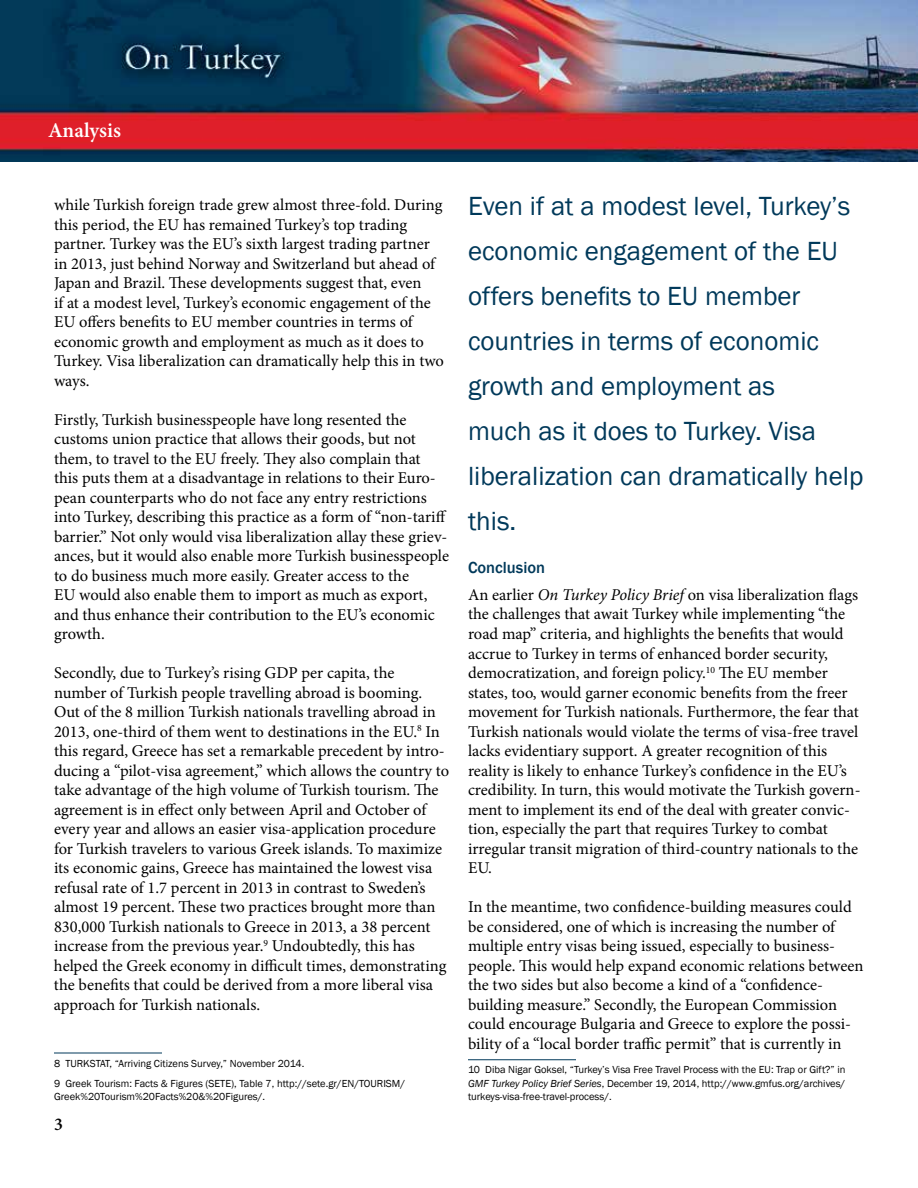
<style>
.page{position:relative;width:918px;height:1188px;background:#fff}
.page>*{position:absolute;margin:0;border:0;box-sizing:border-box;transform-origin:0 0}
.t1{font:27px/45px "Franklin Gothic";color:#00395a}
.t2{font:600 21px "Minion Pro";color:#fff}
.t3{font:600 18px "Minion Pro";color:#000}
.t4{font:16.5px/19.5px "Minion Pro";color:#000}
.t5{font:500 16.5px "Franklin Gothic";color:#00395a}
.t6{font:10.5px/13.5px "Franklin Gothic";color:#000}
.s1{font-style:italic}
</style>
<div class="page">
<img style="left:0;top:0;width:918px;height:162px">
<hr style="left:54px;top:1053px;width:108px;height:1px;background:#00395a">
<hr style="left:468px;top:1059px;width:108px;height:1px;background:#00395a">
<p class="t2" style="left:48px;top:116px;width:75px">Analysis</p>
<p class="t4" style="left:54px;top:195px;width:392px">while Turkish foreign trade grew almost three-fold. During this period, the EU has remained Turkey’s top trading partner. Turkey was the EU’s sixth largest trading partner in 2013, just behind Norway and Switzerland but ahead of Japan and Brazil. These developments suggest that, even<br>if at a modest level, Turkey’s economic engagement of the EU offers benefits to EU member countries in terms of economic growth and employment as much as it does to Turkey. Visa liberalization can dramatically help this in two ways.</p>
<p class="t4" style="left:54px;top:410px;width:397px">Firstly, Turkish businesspeople have long resented the customs union practice that allows their goods, but not them, to travel to the EU freely. They also complain that<br>this puts them at a disadvantage in relations to their Euro&shy;pean counterparts who do not face any entry restrictions into Turkey, describing this practice as a form of “non-tariff barrier.” Not only would visa liberalization allay these griev&shy;ances, but it would also enable more Turkish businesspeople to do business much more easily. Greater access to the<br>EU would also enable them to import as much as export, and thus enhance their contribution to the EU’s economic growth.</p>
<p class="t4" style="left:54px;top:663px;width:397px">Secondly, due to Turkey’s rising GDP per capita, the number of Turkish people travelling abroad is booming.<br>Out of the 8 million Turkish nationals travelling abroad in 2013, one-third of them went to destinations in the EU.<sup>8</sup> In this regard, Greece has set a remarkable precedent by intro&shy;ducing a “pilot-visa agreement,” which allows the country to take advantage of the high volume of Turkish tourism. The agreement is in effect only between April and October of every year and allows an easier visa-application procedure for Turkish travelers to various Greek islands. To maximize its economic gains, Greece has maintained the lowest visa refusal rate of 1.7 percent in 2013 in contrast to Sweden’s almost 19 percent. These two practices brought more than 830,000 Turkish nationals to Greece in 2013, a 38 percent increase from the previous year.<sup>9</sup> Undoubtedly, this has helped the Greek economy in difficult times, demonstrating the benefits that could be derived from a more liberal visa approach for Turkish nationals.</p>
<p class="t6" style="left:54px;top:1053px;width:353px;line-height:20.2px">8 TURKSTAT, “Arriving Citizens Survey,” November 2014.<br>9 Greek Tourism: Facts &amp; Figures (SETE), Table 7, http://sete.gr/EN/TOURISM/</p>
<p class="t6" style="left:54px;top:1090px;width:213px">Greek%20Tourism%20Facts%20&amp;%20Figures/.</p>
<p class="t3" style="left:54px;top:1111px;width:10px">3</p>
<h1 class="t1" style="left:468px;top:184px;width:397px">Even if at a modest level, Turkey’s economic engagement of the EU offers benefits to EU member countries in terms of economic growth and employment as<br>much as it does to Turkey. Visa liberalization can dramatically help this.</h1>
<p class="t5" style="left:468px;top:557px;width:79px">Conclusion</p>
<p class="t4" style="left:468px;top:585px;width:394px">An earlier <span class="s1">On Turkey Policy Brief</span> on visa liberalization flags the challenges that await Turkey while implementing “the road map” criteria, and highlights the benefits that would accrue to Turkey in terms of enhanced border security, democratization, and foreign policy.<sup>10</sup> The EU member states, too, would garner economic benefits from the freer movement for Turkish nationals. Furthermore, the fear that Turkish nationals would violate the terms of visa-free travel lacks evidentiary support. A greater recognition of this reality is likely to enhance Turkey’s confidence in the EU’s credibility. In turn, this would motivate the Turkish govern&shy;ment to implement its end of the deal with greater convic&shy;tion, especially the part that requires Turkey to combat irregular transit migration of third-country nationals to the EU.</p>
<p class="t4" style="left:468px;top:897px;width:397px">In the meantime, two confidence-building measures could be considered, one of which is increasing the number of multiple entry visas being issued, especially to business&shy;people. This would help expand economic relations between the two sides but also become a kind of a “confidence&shy;building measure.” Secondly, the European Commission could encourage Bulgaria and Greece to explore the possi&shy;bility of a “local border traffic permit” that is currently in</p>
<p class="t6" style="left:468px;top:1063px;width:379px;text-align:justify">10 Diba Nigar Goksel, “Turkey’s Visa Free Travel Process with the EU: Trap or Gift?” in <span class="s1">GMF Turkey Policy Brief Series</span>, December 19, 2014, http://www.gmfus.org/archives/ turkeys-visa-free-travel-process/.</p>
</div>
